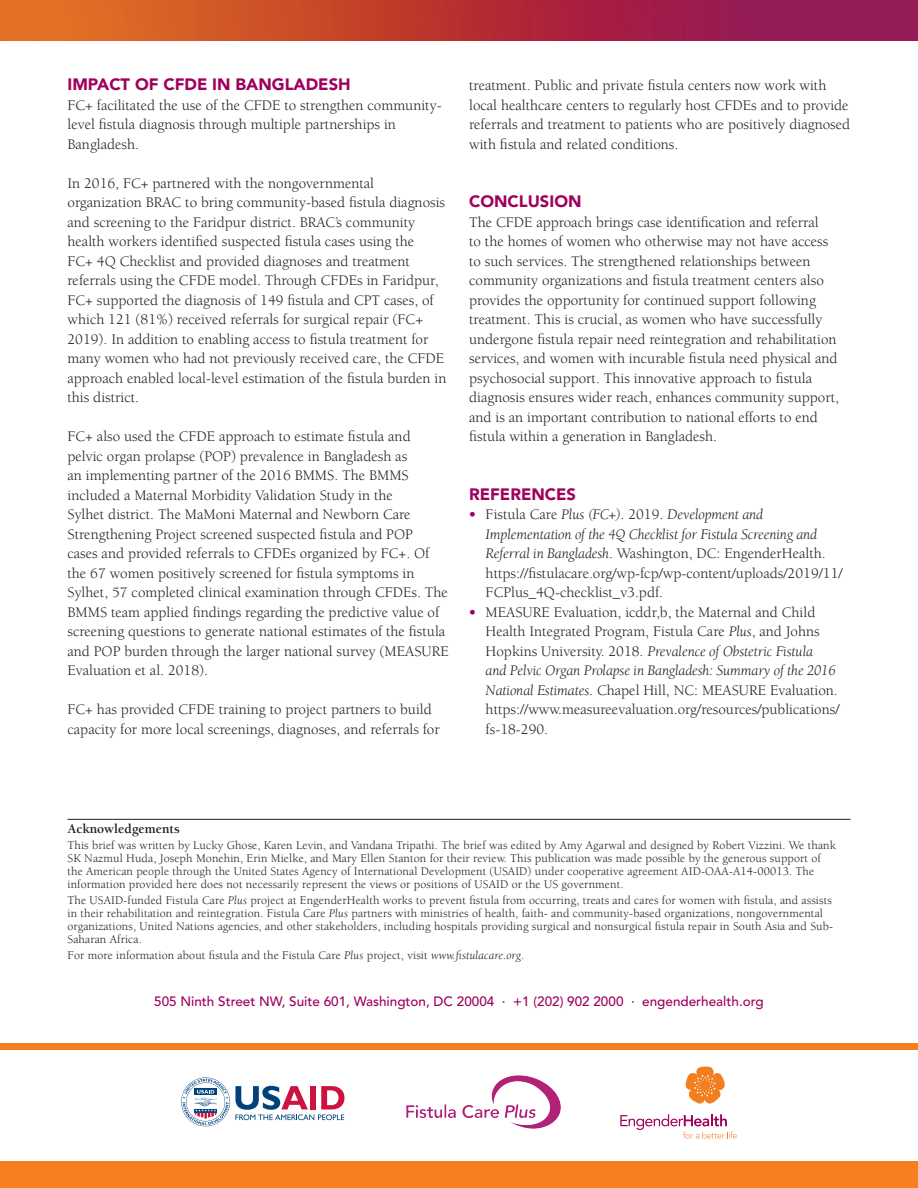
<style>
.page{position:relative;width:918px;height:1188px;background:#fff}
.page>*{position:absolute;margin:0;border:0;box-sizing:border-box;transform-origin:0 0}
.t1{font:900 16.5px "Avenir";color:#a0015c}
.t2{font:15px/19.5px "Berkeley Std";color:#231f20}
.t3{font:500 13.5px "Avenir LT Std";color:#a0015c}
.t4{font:700 13.5px "Berkeley Std";color:#231f20}
.t5{font:12px/13.2px "Berkeley Std";letter-spacing:.01em;color:#231f20}
.s1{font-family:"Avenir LT Std";font-weight:500;font-size:13.5px;color:#a0015c}
.s2{font-style:italic}
</style>
<div class="page">
<img style="left:0;top:0;width:918px;height:40px">
<div style="left:0;top:1161px;width:918px;height:27px;background:#f57f21"></div>
<div style="left:0;top:1043px;width:918px;height:7px;background:#f57f21"></div>
<svg style="left:181px;top:1077px;width:164px;height:49px"></svg>
<img style="left:406px;top:1075px;width:155px;height:54px">
<svg style="left:686px;top:1066px;width:39px;height:38px"></svg>
<svg style="left:620px;top:1114px;width:117px;height:25px"></svg>
<hr style="left:68px;top:819px;width:782px;height:1px;background:#231f20">
<p class="t1" style="left:68px;top:70px;width:285px">IMPACT OF CFDE IN BANGLADESH</p>
<p class="t2" style="left:68px;top:95px;width:376px">FC+ facilitated the use of the CFDE to strengthen community&shy;level fistula diagnosis through multiple partnerships in<br>Bangladesh.</p>
<p class="t2" style="left:68px;top:173px;width:381px">In 2016, FC+ partnered with the nongovernmental organization BRAC to bring community-based fistula diagnosis and screening to the Faridpur district. BRAC’s community health workers identified suspected fistula cases using the<br>FC+ 4Q Checklist and provided diagnoses and treatment referrals using the CFDE model. Through CFDEs in Faridpur, FC+ supported the diagnosis of 149 fistula and CPT cases, of which 121 (81%) received referrals for surgical repair (FC+ 2019). In addition to enabling access to fistula treatment for many women who had not previously received care, the CFDE approach enabled local-level estimation of the fistula burden in this district.</p>
<p class="t2" style="left:68px;top:427px;width:383px">FC+ also used the CFDE approach to estimate fistula and pelvic organ prolapse (POP) prevalence in Bangladesh as<br>an implementing partner of the 2016 BMMS. The BMMS included a Maternal Morbidity Validation Study in the<br>Sylhet district. The MaMoni Maternal and Newborn Care Strengthening Project screened suspected fistula and POP<br>cases and provided referrals to CFDEs organized by FC+. Of the 67 women positively screened for fistula symptoms in Sylhet, 57 completed clinical examination through CFDEs. The BMMS team applied findings regarding the predictive value of screening questions to generate national estimates of the fistula and POP burden through the larger national survey (MEASURE Evaluation et al. 2018).</p>
<p class="t2" style="left:68px;top:700px;width:374px">FC+ has provided CFDE training to project partners to build capacity for more local screenings, diagnoses, and referrals for</p>
<p class="t2" style="left:469px;top:76px;width:383px">treatment. Public and private fistula centers now work with local healthcare centers to regularly host CFDEs and to provide referrals and treatment to patients who are positively diagnosed with fistula and related conditions.</p>
<p class="t1" style="left:469px;top:187px;width:114px">CONCLUSION</p>
<p class="t2" style="left:469px;top:212px;width:371px">The CFDE approach brings case identification and referral<br>to the homes of women who otherwise may not have access to such services. The strengthened relationships between community organizations and fistula treatment centers also provides the opportunity for continued support following treatment. This is crucial, as women who have successfully undergone fistula repair need reintegration and rehabilitation services, and women with incurable fistula need physical and psychosocial support. This innovative approach to fistula diagnosis ensures wider reach, enhances community support, and is an important contribution to national efforts to end fistula within a generation in Bangladesh.</p>
<p class="t1" style="left:469px;top:480px;width:108px">REFERENCES</p>
<p class="t2" style="left:486px;top:505px;width:359px;text-indent:-16px"><span class="s1">•</span> Fistula Care <span class="s2">Plus (FC+)</span>. 2019. <span class="s2">Development and Implementation of the 4Q Checklist for Fistula Screening and Referral in Bangladesh</span>. Washington, DC: EngenderHealth. https://fistulacare.org/wp-fcp/wp-content/uploads/2019/11/ FCPlus_4Q-checklist_v3.pdf.</p>
<p class="t2" style="left:486px;top:602px;width:355px;text-indent:-16px"><span class="s1">•</span> MEASURE Evaluation, icddr,b, the Maternal and Child Health Integrated Program, Fistula Care <span class="s2">Plus</span>, and Johns Hopkins University. 2018. <span class="s2">Prevalence of Obstetric Fistula<br>and Pelvic Organ Prolapse in Bangladesh: Summary of the 2016<br>National Estimates</span>. Chapel Hill, NC: MEASURE Evaluation. https://www.measureevaluation.org/resources/publications/ fs-18-290.</p>
<p class="t4" style="left:68px;top:822px;width:114px">Acknowledgements</p>
<p class="t5" style="left:68px;top:839px;width:770px">This brief was written by Lucky Ghose, Karen Levin, and Vandana Tripathi. The brief was edited by Amy Agarwal and designed by Robert Vizzini. We thank SK Nazmul Huda, Joseph Monehin, Erin Mielke, and Mary Ellen Stanton for their review. This publication was made possible by the generous support of the American people through the United States Agency of International Development (USAID) under cooperative agreement AID-OAA-A14-00013. The information provided here does not necessarily represent the views or positions of USAID or the US government.</p>
<p class="t5" style="left:68px;top:894px;width:767px">The USAID-funded Fistula Care <span class="s2">Plus</span> project at EngenderHealth works to prevent fistula from occurring, treats and cares for women with fistula, and assists in their rehabilitation and reintegration. Fistula Care <span class="s2">Plus</span> partners with ministries of health, faith- and community-based organizations, nongovernmental organizations, United Nations agencies, and other stakeholders, including hospitals providing surgical and nonsurgical fistula repair in South Asia and Sub-Saharan Africa.</p>
<p class="t5" style="left:68px;top:949px;width:458px">For more information about fistula and the Fistula Care <span class="s2">Plus</span> project, visit <span class="s2">www.fistulacare.org</span>.</p>
<p class="t3" style="left:154px;top:993px;width:611px">505 Ninth Street NW, Suite 601, Washington, DC 20004 · +1 (202) 902 2000 · engenderhealth.org</p>
</div>
